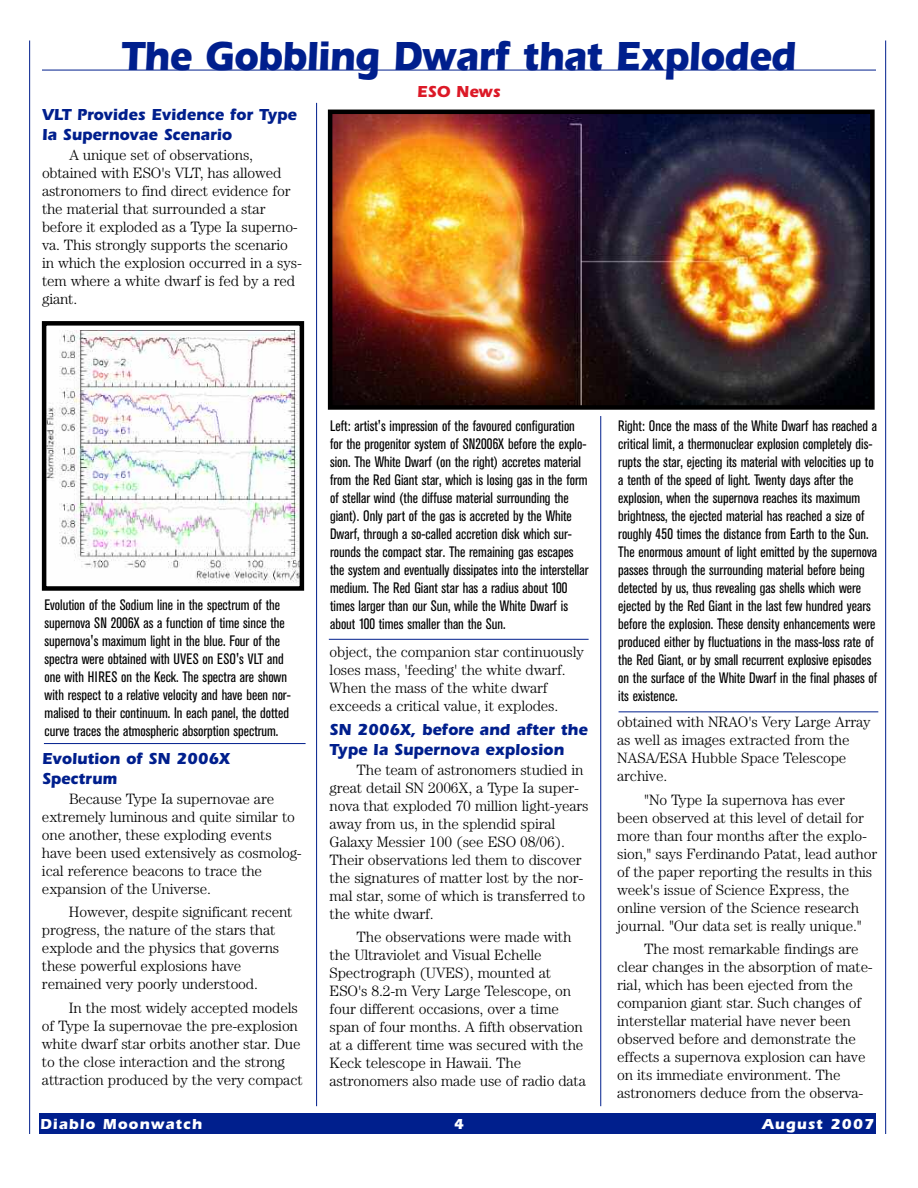
<style>
.page{position:relative;width:918px;height:1188px;background:#fff}
.page>*{position:absolute;margin:0;border:0;box-sizing:border-box;transform-origin:0 0}
.t1{font:700 42px "Itc Eras";letter-spacing:-.015em;color:#001f8d;scale:.9 1}
.t2{font:700 16.5px/19.8px "Itc Eras";color:#001f8d;scale:.95 1}
.t3{font:700 16.5px "Itc Eras";color:#dc1927;scale:.95 1}
.t4{font:300 15px/18px "Century";letter-spacing:-.01em;color:#000}
.t5{font:condensed 15px/18px "Akzidenz Grotesk BE";color:#000}
.t6{font:700 15px "Itc Eras";letter-spacing:.07em;color:#fff}
</style>
<div class="page">
<hr style="left:29px;top:40px;width:1px;height:1094px;background:#001f8d">
<hr style="left:885px;top:40px;width:1px;height:1094px;background:#001f8d">
<div style="left:39px;top:1114px;width:837px;height:20px;background:#001f8d"></div>
<hr style="left:600px;top:416px;width:1px;height:690px;background:#001f8d">
<img style="left:47px;top:330px;width:252px;height:253px">
<div style="left:42px;top:321px;width:262px;height:270px;border:4px solid #000"></div>
<hr style="left:44px;top:743px;width:262px;height:1px;background:#001f8d">
<hr style="left:42px;top:70px;width:834px;height:1px;background:#001f8d">
<hr style="left:316px;top:103px;width:1px;height:1003px;background:#001f8d">
<img style="left:333px;top:115px;width:537px;height:290px">
<div style="left:328px;top:110px;width:547px;height:300px;border:4px solid #000"></div>
<hr style="left:619px;top:711px;width:259px;height:1px;background:#001f8d">
<hr style="left:329px;top:639px;width:260px;height:1px;background:#001f8d">
<h1 class="t1" style="left:121px;top:41px;width:752px">The Gobbling Dwarf that Exploded</h1>
<p class="t3" style="left:417px;top:85px;width:89px">ESO News</p>
<p class="t2" style="left:42px;top:106px;width:270px">VLT Provides Evidence for Type<br>Ia Supernovae Scenario</p>
<p class="t4" style="left:42px;top:147px;width:262px;text-indent:27px">A unique set of observations, obtained with ESO's VLT, has allowed astronomers to find direct evidence for the material that surrounded a star before it exploded as a Type Ia superno&shy;va. This strongly supports the scenario in which the explosion occurred in a sys&shy;tem where a white dwarf is fed by a red giant.</p>
<p class="t5" style="left:45px;top:596px;width:248px">Evolution of the Sodium line in the spectrum of the supernova SN 2006X as a function of time since the supernova's maximum light in the blue. Four of the spectra were obtained with UVES on ESO's VLT and one with HIRES on the Keck. The spectra are shown with respect to a relative velocity and have been nor&shy;malised to their continuum. In each panel, the dotted curve traces the atmospheric absorption spectrum.</p>
<p class="t2" style="left:42px;top:750px;width:199px">Evolution of SN 2006X<br>Spectrum</p>
<p class="t4" style="left:42px;top:791px;width:261px;text-indent:27px">Because Type Ia supernovae are extremely luminous and quite similar to one another, these exploding events have been used extensively as cosmolog&shy;ical reference beacons to trace the expansion of the Universe.</p>
<p class="t4" style="left:42px;top:904px;width:252px;text-indent:27px">However, despite significant recent progress, the nature of the stars that explode and the physics that governs these powerful explosions have remained very poorly understood.</p>
<p class="t4" style="left:42px;top:1000px;width:262px;text-indent:27px">In the most widely accepted models of Type Ia supernovae the pre-explosion white dwarf star orbits another star. Due to the close interaction and the strong attraction produced by the very compact</p>
<p class="t5" style="left:330px;top:417px;width:260px">Left: artist's impression of the favoured configuration for the progenitor system of SN2006X before the explo&shy;sion. The White Dwarf (on the right) accretes material from the Red Giant star, which is losing gas in the form of stellar wind (the diffuse material surrounding the giant). Only part of the gas is accreted by the White Dwarf, through a so-called accretion disk which sur&shy;rounds the compact star. The remaining gas escapes the system and eventually dissipates into the interstellar medium. The Red Giant star has a radius about 100 times larger than our Sun, while the White Dwarf is about 100 times smaller than the Sun.</p>
<p class="t4" style="left:330px;top:644px;width:256px">object, the companion star continuously loses mass, 'feeding' the white dwarf.<br>When the mass of the white dwarf exceeds a critical value, it explodes.</p>
<p class="t2" style="left:330px;top:721px;width:273px">SN 2006X, before and after the<br>Type Ia Supernova explosion</p>
<p class="t4" style="left:330px;top:762px;width:260px;text-indent:27px">The team of astronomers studied in great detail SN 2006X, a Type Ia super&shy;nova that exploded 70 million light-years away from us, in the splendid spiral Galaxy Messier 100 (see ESO 08/06).<br>Their observations led them to discover the signatures of matter lost by the nor&shy;mal star, some of which is transferred to the white dwarf.</p>
<p class="t4" style="left:330px;top:929px;width:258px;text-indent:27px">The observations were made with the Ultraviolet and Visual Echelle Spectrograph (UVES), mounted at ESO's 8.2-m Very Large Telescope, on four different occasions, over a time span of four months. A fifth observation at a different time was secured with the Keck telescope in Hawaii. The astronomers also made use of radio data</p>
<p class="t5" style="left:618px;top:418px;width:260px">Right: Once the mass of the White Dwarf has reached a critical limit, a thermonuclear explosion completely dis&shy;rupts the star, ejecting its material with velocities up to a tenth of the speed of light. Twenty days after the explosion, when the supernova reaches its maximum brightness, the ejected material has reached a size of roughly 450 times the distance from Earth to the Sun.<br>The enormous amount of light emitted by the supernova passes through the surrounding material before being detected by us, thus revealing gas shells which were ejected by the Red Giant in the last few hundred years before the explosion. These density enhancements were produced either by fluctuations in the mass-loss rate of the Red Giant, or by small recurrent explosive episodes on the surface of the White Dwarf in the final phases of its existence.</p>
<p class="t4" style="left:617px;top:714px;width:255px">obtained with NRAO's Very Large Array as well as images extracted from the<br>NASA/ESA Hubble Space Telescope archive.</p>
<p class="t4" style="left:617px;top:792px;width:262px;text-indent:27px">"No Type Ia supernova has ever been observed at this level of detail for more than four months after the explo&shy;sion," says Ferdinando Patat, lead author of the paper reporting the results in this week's issue of Science Express, the online version of the Science research journal. "Our data set is really unique."</p>
<p class="t4" style="left:617px;top:941px;width:257px;text-indent:27px">The most remarkable findings are clear changes in the absorption of mate&shy;rial, which has been ejected from the companion giant star. Such changes of interstellar material have never been observed before and demonstrate the effects a supernova explosion can have on its immediate environment. The astronomers deduce from the observa-</p>
<p class="t6" style="left:40px;top:1119px;width:163px">Diablo Moonwatch</p>
<p class="t6" style="left:454px;top:1119px;width:12px">4</p>
<p class="t6" style="left:762px;top:1119px;width:114px">August 2007</p>
</div>
